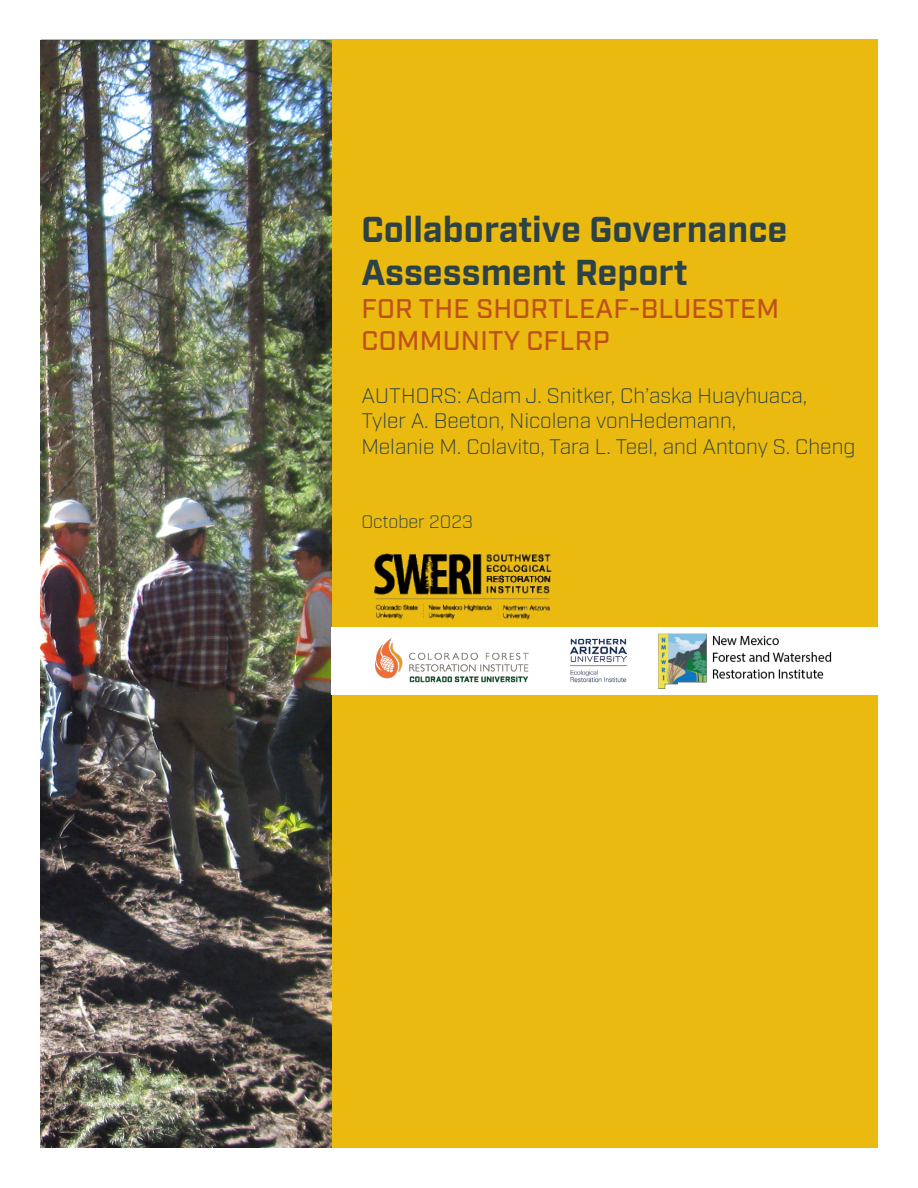
<style>
.page{position:relative;width:918px;height:1188px;background:#fff}
.page>*{position:absolute;margin:0;border:0;box-sizing:border-box;transform-origin:0 0}
.t1{font:700 36px/43.2px "Industry";color:#2d4245}
.t2{font:500 27px/32.4px "Industry";letter-spacing:.01em;color:#c0501a}
.t3{font:300 21px/25.2px "Industry";color:#2d4245}
.t4{font:300 18px "Industry";color:#2d4245}
</style>
<div class="page">
<div style="left:42px;top:40px;width:836px;height:1108px;background:#eaba11"></div>
<img style="left:41px;top:40px;width:291px;height:1108px">
<img style="left:374px;top:554px;width:178px;height:65px">
<div style="left:332px;top:627px;width:556px;height:67px;background:#fff"></div>
<img style="left:659px;top:633px;width:173px;height:55px">
<img style="left:571px;top:638px;width:56px;height:45px">
<img style="left:376px;top:639px;width:153px;height:44px">
<h1 class="t1" style="left:361px;top:210px;width:428px">Collaborative Governance<br>Assessment Report</h1>
<p class="t2" style="left:361px;top:293px;width:419px">FOR THE SHORTLEAF-BLUESTEM<br>COMMUNITY CFLRP</p>
<p class="t3" style="left:361px;top:384px;width:495px">AUTHORS: Adam J. Snitker, Ch’aska Huayhuaca,<br>Tyler A. Beeton, Nicolena vonHedemann,<br>Melanie M. Colavito, Tara L. Teel, and Antony S. Cheng</p>
<p class="t4" style="left:361px;top:511px;width:113px">October 2023</p>
</div>
